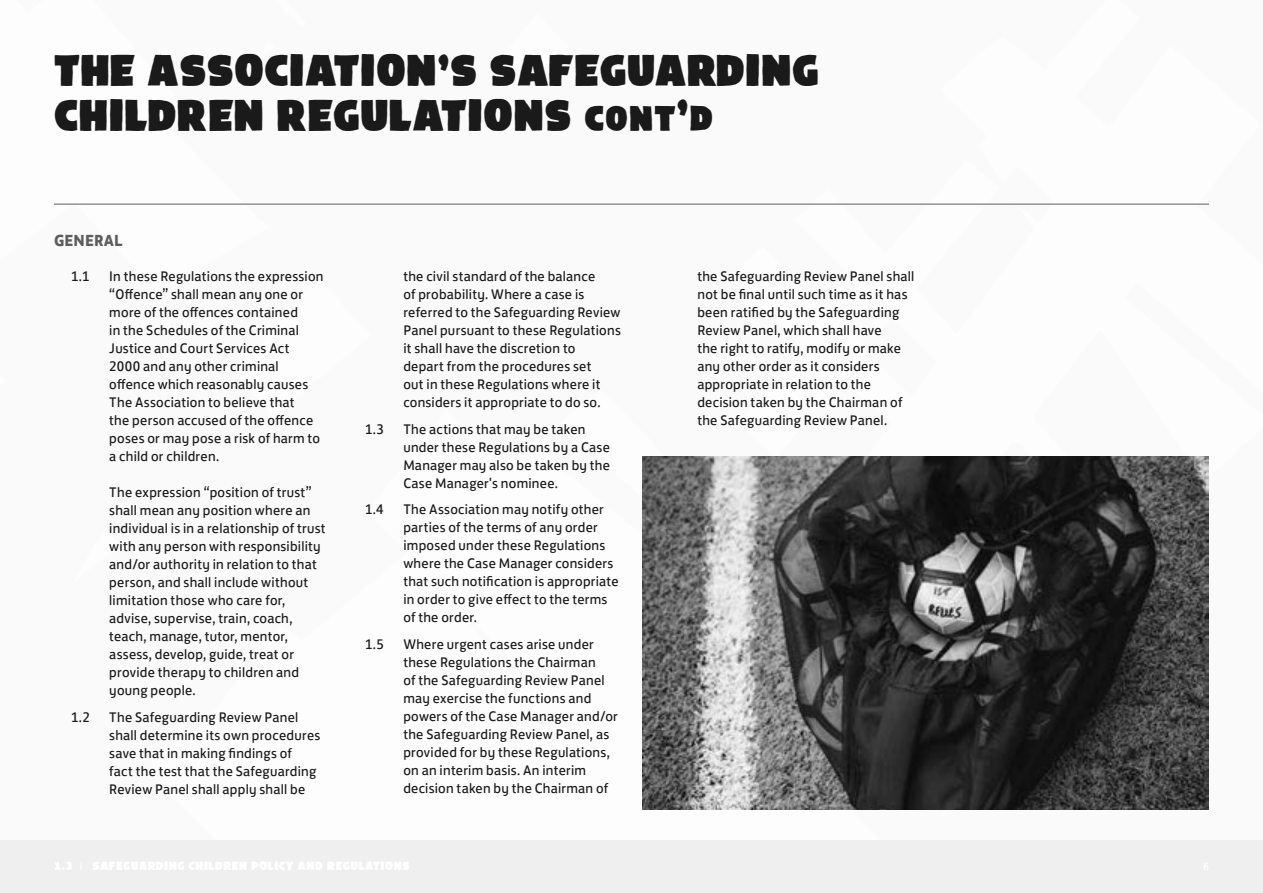
<style>
.page{position:relative;width:1263px;height:893px;background:#fff}
.page>*{position:absolute;margin:0;border:0;box-sizing:border-box;transform-origin:0 0}
.t1{font:39px/45px "FA Brush";color:#1a1a1a}
.t2{font:700 16.5px "FS Jack";letter-spacing:.005em;color:#5d5d5d}
.t3{font:14.25px/18px "FS Jack";letter-spacing:.015em;color:#1a1a1a}
</style>
<div class="page">
<hr style="left:54px;top:204px;width:1155px;height:1px;background:#5d5d5d">
<img style="left:642px;top:456px;width:567px;height:353px">
<div style="left:0;top:840px;width:1263px;height:53px;background:#efefef"></div>
<h1 class="t1" style="left:54px;top:51px;width:767px">THE ASSOCIATION’S SAFEGUARDING<br>CHILDREN REGULATIONS cont’d</h1>
<p class="t2" style="left:54px;top:227px;width:70px">GENERAL</p>
<p class="t3" style="left:71px;top:266px;width:20px">1.1</p>
<p class="t3" style="left:109px;top:266px;width:216px">In these Regulations the expression “Offence” shall mean any one or more of the offences contained<br>in the Schedules of the Criminal<br>Justice and Court Services Act<br>2000 and any other criminal offence which reasonably causes<br>The Association to believe that<br>the person accused of the offence poses or may pose a risk of harm to a child or children.</p>
<p class="t3" style="left:109px;top:482px;width:218px">The expression “position of trust” shall mean any position where an individual is in a relationship of trust with any person with responsibility and/or authority in relation to that person, and shall include without limitation those who care for, advise, supervise, train, coach, teach, manage, tutor, mentor, assess, develop, guide, treat or provide therapy to children and young people.</p>
<p class="t3" style="left:71px;top:707px;width:20px">1.2</p>
<p class="t3" style="left:109px;top:707px;width:213px">The Safeguarding Review Panel shall determine its own procedures save that in making findings of<br>fact the test that the Safeguarding Review Panel shall apply shall be</p>
<p class="t3" style="left:403px;top:266px;width:219px">the civil standard of the balance<br>of probability. Where a case is referred to the Safeguarding Review Panel pursuant to these Regulations it shall have the discretion to<br>depart from the procedures set<br>out in these Regulations where it considers it appropriate to do so.</p>
<p class="t3" style="left:365px;top:419px;width:20px">1.3</p>
<p class="t3" style="left:403px;top:419px;width:208px">The actions that may be taken under these Regulations by a Case<br>Manager may also be taken by the<br>Case Manager's nominee.</p>
<p class="t3" style="left:365px;top:499px;width:20px">1.4</p>
<p class="t3" style="left:403px;top:499px;width:217px">The Association may notify other parties of the terms of any order imposed under these Regulations where the Case Manager considers that such notification is appropriate in order to give effect to the terms of the order.</p>
<p class="t3" style="left:365px;top:634px;width:20px">1.5</p>
<p class="t3" style="left:403px;top:634px;width:216px">Where urgent cases arise under these Regulations the Chairman<br>of the Safeguarding Review Panel may exercise the functions and powers of the Case Manager and/or the Safeguarding Review Panel, as provided for by these Regulations, on an interim basis. An interim decision taken by the Chairman of</p>
<p class="t3" style="left:697px;top:266px;width:218px">the Safeguarding Review Panel shall not be final until such time as it has been ratified by the Safeguarding Review Panel, which shall have<br>the right to ratify, modify or make any other order as it considers appropriate in relation to the decision taken by the Chairman of the Safeguarding Review Panel.</p>
</div>
